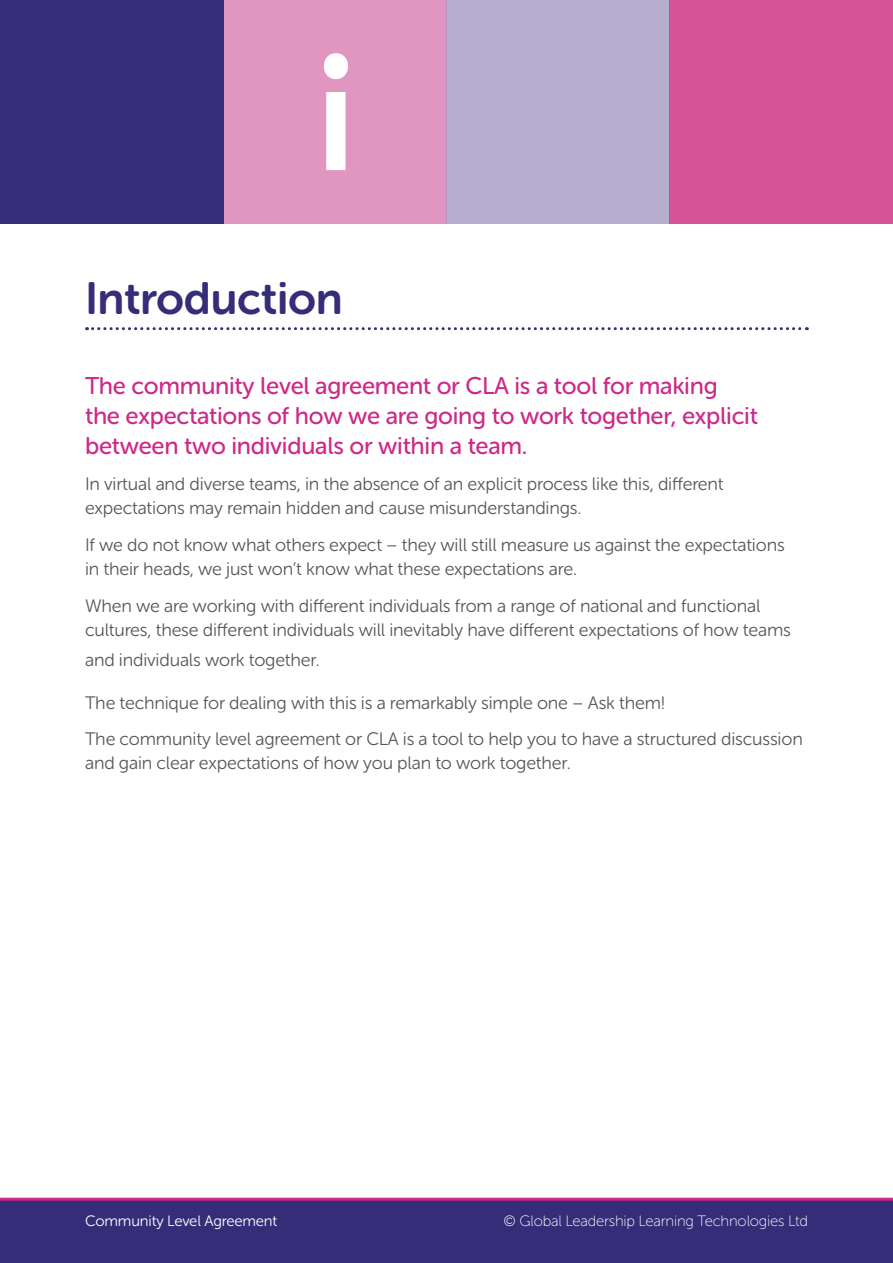
<style>
.page{position:relative;width:893px;height:1263px;background:#fff}
.page>*{position:absolute;margin:0;border:0;box-sizing:border-box;transform-origin:0 0}
.t1{font:45px "Museo Sans Rounded 700";letter-spacing:-.005em;color:#352d77}
.t2{font:24px/30px "Museo Sans Rounded 500";letter-spacing:-.01em;color:#cd2987}
.t3{font:18px/24px "Museo Sans Rounded 300";letter-spacing:-.01em;color:#575756}
.t4{font:15px "Museo Sans Rounded 100";letter-spacing:-.01em;color:#fff}
.t5{font:15px "Museo Sans Rounded 300";letter-spacing:-.01em;color:#fff}
</style>
<div class="page">
<div style="left:0;top:1199px;width:893px;height:64px;background:#352d77"></div>
<svg style="left:87px;top:327px;width:720px;height:3px"></svg>
<hr style="left:0;top:1198px;width:893px;height:3px;background:#cd2987">
<div style="left:670px;top:0;width:223px;height:223px;background:#d45399"></div>
<div style="left:223px;top:0;width:223px;height:223px;background:#e196c1"></div>
<div style="left:446px;top:0;width:224px;height:223px;background:#b7aecf"></div>
<div style="left:0;top:0;width:223px;height:223px;background:#352d77"></div>
<svg style="left:324px;top:53px;width:24px;height:117px"></svg>
<h1 class="t1" style="left:85px;top:274px;width:259px">Introduction</h1>
<h2 class="t2" style="left:85px;top:370px;width:674px">The community level agreement or CLA is a tool for making the expectations of how we are going to work together, explicit between two individuals or within a team.</h2>
<p class="t3" style="left:85px;top:472px;width:640px">In virtual and diverse teams, in the absence of an explicit process like this, different expectations may remain hidden and cause misunderstandings.</p>
<p class="t3" style="left:85px;top:533px;width:701px">If we do not know what others expect – they will still measure us against the expectations in their heads, we just won’t know what these expectations are.</p>
<p class="t3" style="left:85px;top:594px;width:707px">When we are working with different individuals from a range of national and functional cultures, these different individuals will inevitably have different expectations of how teams</p>
<p class="t3" style="left:85px;top:648px;width:236px">and individuals work together.</p>
<p class="t3" style="left:85px;top:684px;width:719px;line-height:36.8px">The technique for dealing with this is a remarkably simple one – Ask them!<br>The community level agreement or CLA is a tool to help you to have a structured discussion</p>
<p class="t3" style="left:85px;top:751px;width:487px">and gain clear expectations of how you plan to work together.</p>
<p class="t5" style="left:85px;top:1213px;width:194px">Community Level Agreement</p>
<p class="t4" style="left:504px;top:1213px;width:306px">© Global Leadership Learning Technologies Ltd</p>
</div>
